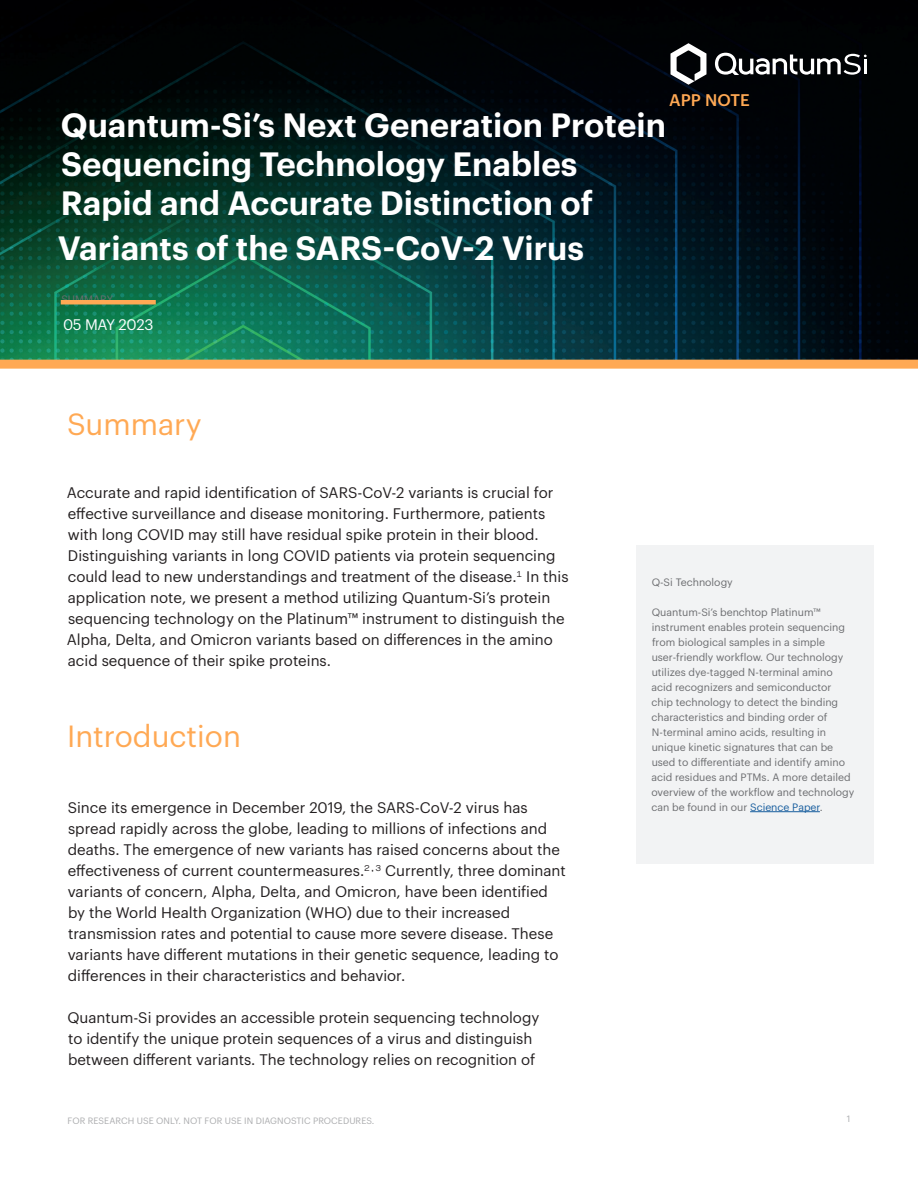
<style>
.page{position:relative;width:918px;height:1188px;background:#fff}
.page>*{position:absolute;margin:0;border:0;box-sizing:border-box;transform-origin:0 0}
.t1{font:600 33px/39px "Graphik";color:#fff}
.Small_Text_Caption_Body_Copy{font:30px "Graphik";color:#ffa954}
.Subhead{font:500 16.5px "Graphik";letter-spacing:.005em;color:#ffa954}
.Body_Copy__General_Text{font:15px/21px "Graphik";color:#231f20}
.Section_Number_Label{font:15px "Graphik";letter-spacing:-.02em;color:#fff}
.Small_Text_Caption_Body_Copy-2{font:10.5px/15px "Graphik";color:#6c6d70}
.Footer_Text{font:9px "Graphik";letter-spacing:.005em;color:#acadaf}
.s1{color:#175d9e}
</style>
<div class="page">
<img style="left:0;top:0;width:918px;height:360px">
<div style="left:0;top:360px;width:918px;height:9px;background:#ffa954"></div>
<svg style="left:670px;top:43px;width:37px;height:42px"></svg>
<svg style="left:715px;top:53px;width:152px;height:22px"></svg>
<hr style="left:61px;top:300px;width:95px;height:4px;background:#ffa954">
<div style="left:636px;top:546px;width:238px;height:318px;background:#f2f3f4"></div>
<hr style="left:750px;top:811px;width:70px;height:1px;background:#175d9e">
<p class="Subhead" style="left:669px;top:87px;width:82px">APP NOTE</p>
<p class="t1" style="left:61px;top:103px;width:607px">Quantum-Si’s Next Generation Protein<br>Sequencing Technology Enables<br>Rapid and Accurate Distinction of</p>
<p class="t1" style="left:58px;top:226px;width:528px">Variants of the SARS-CoV-2 Virus</p>
<p class="Small_Text_Caption_Body_Copy-2" style="left:61px;top:291px;width:53px">SUMMARY</p>
<p class="Section_Number_Label" style="left:63px;top:313px;width:92px">05 MAY 2023</p>
<p class="Small_Text_Caption_Body_Copy" style="left:67px;top:402px;width:136px">Summary</p>
<p class="Body_Copy__General_Text" style="left:67px;top:481px;width:503px">Accurate and rapid identification of SARS-CoV-2 variants is crucial for effective surveillance and disease monitoring. Furthermore, patients with long COVID may still have residual spike protein in their blood.<br>Distinguishing variants in long COVID patients via protein sequencing could lead to new understandings and treatment of the disease.<sup>1</sup> In this application note, we present a method utilizing Quantum-Si’s protein sequencing technology on the Platinum™ instrument to distinguish the Alpha, Delta, and Omicron variants based on differences in the amino acid sequence of their spike proteins.</p>
<p class="Small_Text_Caption_Body_Copy" style="left:67px;top:714px;width:175px">Introduction</p>
<p class="Body_Copy__General_Text" style="left:68px;top:796px;width:500px">Since its emergence in December 2019, the SARS-CoV-2 virus has spread rapidly across the globe, leading to millions of infections and deaths. The emergence of new variants has raised concerns about the effectiveness of current countermeasures.<sup>2,3</sup> Currently, three dominant variants of concern, Alpha, Delta, and Omicron, have been identified by the World Health Organization (WHO) due to their increased transmission rates and potential to cause more severe disease. These variants have different mutations in their genetic sequence, leading to differences in their characteristics and behavior.</p>
<p class="Body_Copy__General_Text" style="left:67px;top:1006px;width:473px">Quantum-Si provides an accessible protein sequencing technology to identify the unique protein sequences of a virus and distinguish between different variants. The technology relies on recognition of</p>
<p class="Small_Text_Caption_Body_Copy-2" style="left:652px;top:574px;width:83px">Q-Si Technology</p>
<p class="Small_Text_Caption_Body_Copy-2" style="left:651px;top:604px;width:204px">Quantum-Si’s benchtop Platinum™ instrument enables protein sequencing from biological samples in a simple user-friendly workflow. Our technology utilizes dye-tagged N-terminal amino acid recognizers and semiconductor chip technology to detect the binding characteristics and binding order of N-terminal amino acids, resulting in unique kinetic signatures that can be used to differentiate and identify amino acid residues and PTMs. A more detailed overview of the workflow and technology can be found in our <span class="s1">Science Paper</span>.</p>
<p class="Footer_Text" style="left:68px;top:1114px;width:308px">FOR RESEARCH USE ONLY. NOT FOR USE IN DIAGNOSTIC PROCEDURES.</p>
<p class="Footer_Text" style="left:847px;top:1112px;width:5px">1</p>
</div>
